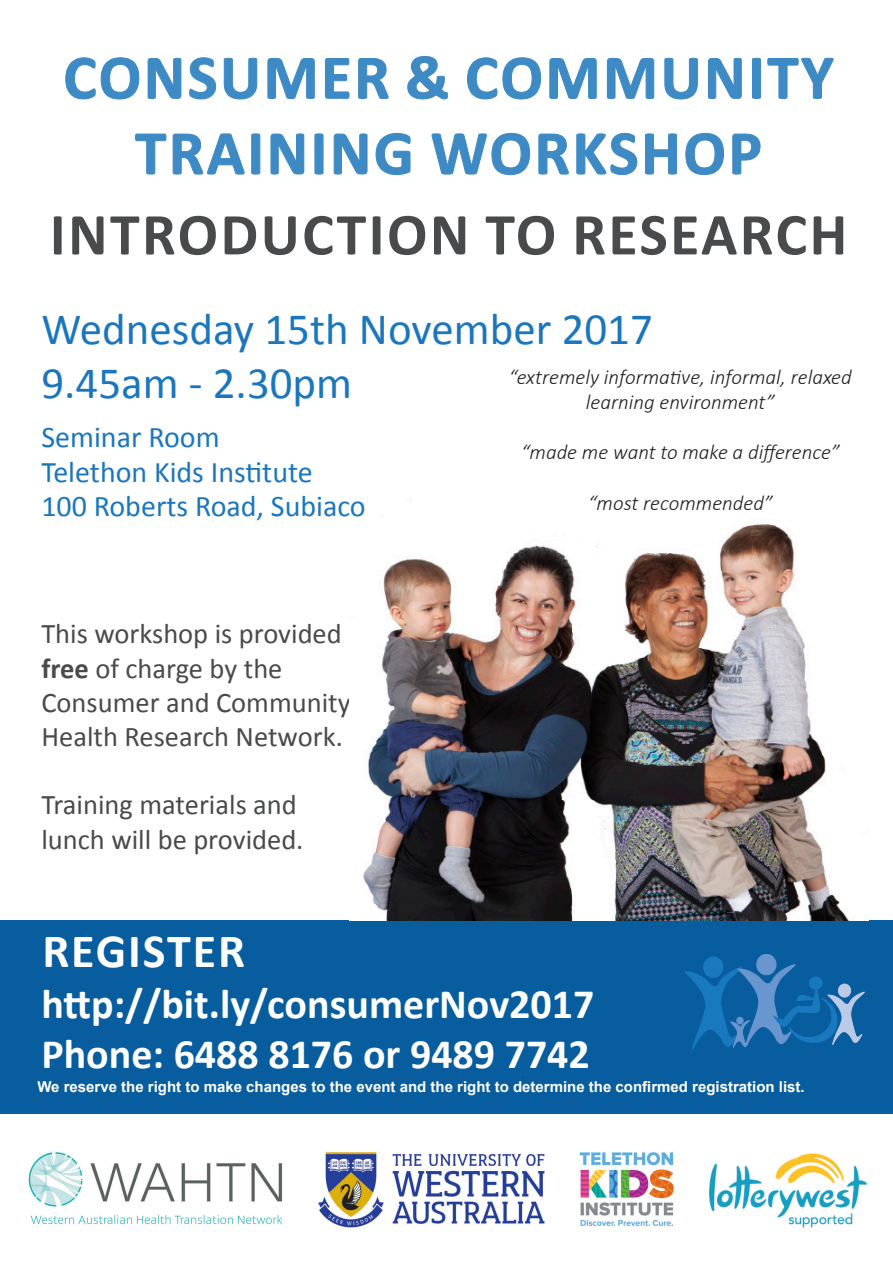
<style>
.page{position:relative;width:893px;height:1263px;background:#fff}
.page>*{position:absolute;margin:0;border:0;box-sizing:border-box;transform-origin:0 0}
.t1{font:700 63px/75.6px "Calibri";letter-spacing:.04em;color:#3d8ac5;text-align:center}
.t2{font:700 60px "Calibri";letter-spacing:.04em;color:#494a4b}
.t3{font:700 48px "Calibri";letter-spacing:.04em;color:#fff}
.t4{font:45px "Calibri";color:#1b76bc}
.t5{font:700 42px "Calibri";color:#fff}
.t6{font:30px "Calibri";color:#1b76bc}
.t7{font:28.5px/34.2px "Calibri";color:#494a4b}
.t8{font:italic 300 21px/25.2px "Calibri";color:#231f20;text-align:center}
.t9{font:700 15px "Arial";color:#fff}
.s1{font-weight:700}
</style>
<div class="page">
<div style="left:0;top:921px;width:893px;height:193px;background:#085d9e"></div>
<svg style="left:65px;top:57px;width:75px;height:43px"></svg>
<svg style="left:147px;top:58px;width:35px;height:41px"></svg>
<svg style="left:189px;top:57px;width:27px;height:43px"></svg>
<svg style="left:223px;top:57px;width:35px;height:43px"></svg>
<svg style="left:267px;top:58px;width:48px;height:41px"></svg>
<svg style="left:325px;top:58px;width:25px;height:41px"></svg>
<svg style="left:358px;top:58px;width:31px;height:41px"></svg>
<svg style="left:407px;top:56px;width:41px;height:44px"></svg>
<svg style="left:467px;top:57px;width:74px;height:43px"></svg>
<svg style="left:549px;top:58px;width:48px;height:41px"></svg>
<svg style="left:607px;top:58px;width:48px;height:41px"></svg>
<svg style="left:664px;top:57px;width:34px;height:43px"></svg>
<svg style="left:708px;top:58px;width:34px;height:41px"></svg>
<svg style="left:752px;top:57px;width:82px;height:42px"></svg>
<svg style="left:135px;top:133px;width:110px;height:42px"></svg>
<svg style="left:251px;top:133px;width:10px;height:42px"></svg>
<svg style="left:270px;top:133px;width:35px;height:42px"></svg>
<svg style="left:314px;top:133px;width:10px;height:42px"></svg>
<svg style="left:333px;top:133px;width:35px;height:42px"></svg>
<svg style="left:375px;top:133px;width:36px;height:42px"></svg>
<svg style="left:431px;top:133px;width:99px;height:42px"></svg>
<svg style="left:538px;top:133px;width:31px;height:42px"></svg>
<svg style="left:576px;top:133px;width:62px;height:42px"></svg>
<svg style="left:645px;top:133px;width:32px;height:42px"></svg>
<svg style="left:685px;top:133px;width:39px;height:42px"></svg>
<svg style="left:732px;top:133px;width:29px;height:42px"></svg>
<div style="left:704px;top:957px;width:19px;height:20px;background:#1979bf;border-radius:50%"></div>
<div style="left:703px;top:957px;width:20px;height:20px;border:1px solid #1979bf;border-radius:50%"></div>
<div style="left:757px;top:954px;width:19px;height:21px;background:#6a96cf;border-radius:50%"></div>
<div style="left:757px;top:954px;width:19px;height:21px;border:1px solid #6a96cf;border-radius:50%"></div>
<svg style="left:685px;top:963px;width:180px;height:87px"></svg>
<div style="left:737px;top:1017px;width:6px;height:7px;background:#6a96cf;border-radius:50%"></div>
<div style="left:737px;top:1017px;width:6px;height:7px;border:1px solid #6a96cf;border-radius:50%"></div>
<img style="left:28px;top:1152px;width:840px;height:76px">
<img style="left:363px;top:523px;width:487px;height:398px">
<p class="t1" style="left:63px;top:40px;width:772px">CONSUMER &amp; COMMUNITY<br>TRAINING WORKSHOP</p>
<p class="t2" style="left:50px;top:196px;width:799px">INTRODUCTION TO RESEARCH</p>
<p class="t4" style="left:41px;top:300px;width:613px">Wednesday 15th November 2017</p>
<p class="t4" style="left:41px;top:354px;width:312px">9.45am - 2.30pm</p>
<p class="t6" style="left:41px;top:418px;width:180px">Seminar Room</p>
<p class="t6" style="left:41px;top:453px;width:273px">Telethon Kids Institute</p>
<p class="t6" style="left:41px;top:487px;width:326px">100 Roberts Road, Subiaco</p>
<p class="t8" style="left:509px;top:364px;width:344px">“extremely informative, informal, relaxed learning environment”</p>
<p class="t8" style="left:521px;top:439px;width:320px">“made me want to make a difference”</p>
<p class="t8" style="left:588px;top:490px;width:186px">“most recommended”</p>
<p class="t7" style="left:41px;top:617px;width:311px">This workshop is provided <span class="s1">free</span> of charge by the<br>Consumer and Community<br>Health Research Network.</p>
<p class="t7" style="left:41px;top:788px;width:264px">Training materials and lunch will be provided.</p>
<p class="t3" style="left:42px;top:921px;width:204px">REGISTER</p>
<p class="t5" style="left:41px;top:977px;width:554px">http://bit.ly/consumerNov2017</p>
<p class="t5" style="left:41px;top:1027px;width:550px">Phone: 6488 8176 or 9489 7742</p>
<p class="t9" style="left:37px;top:1076px;width:769px">We reserve the right to make changes to the event and the right to determine the confirmed registration list.</p>
</div>
